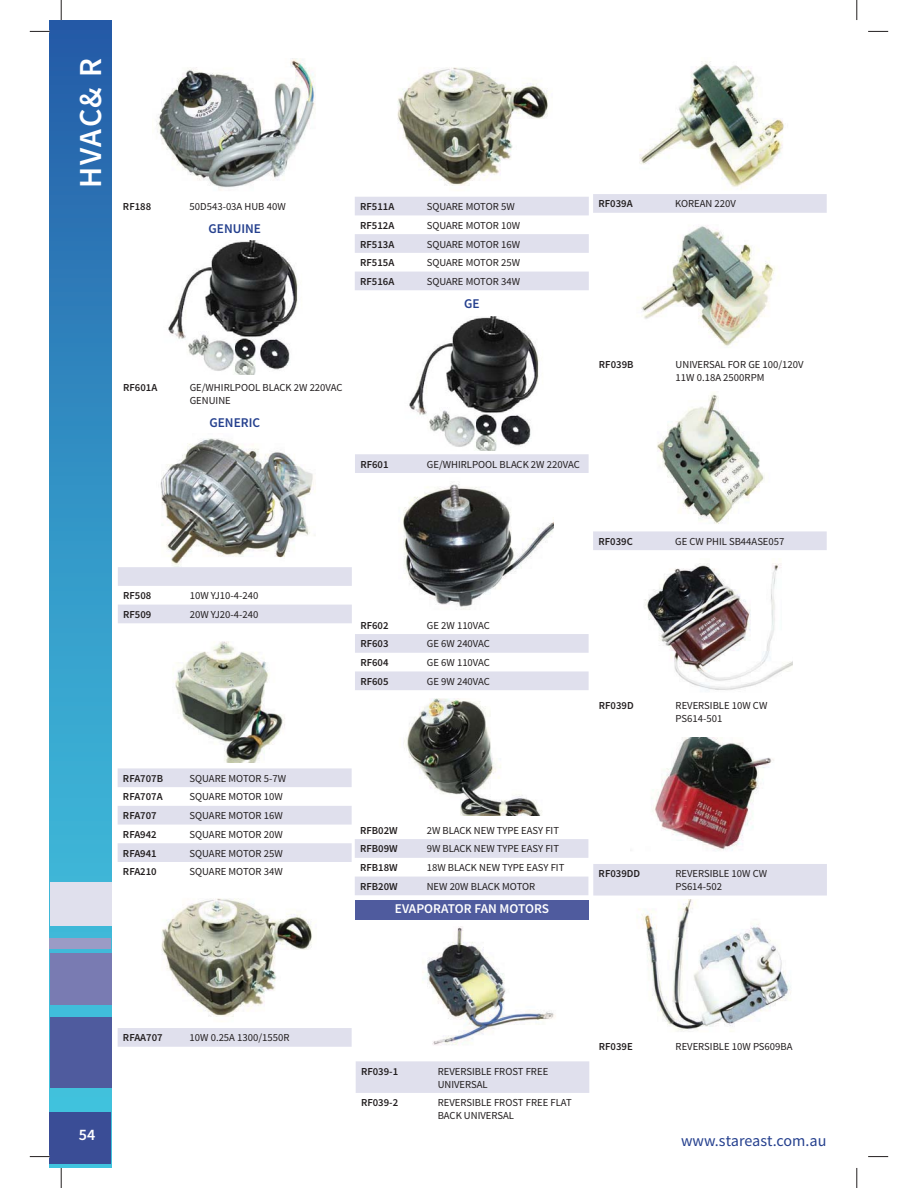
<style>
.page{position:relative;width:918px;height:1188px;background:#fff}
.page>*{position:absolute;margin:0;border:0;box-sizing:border-box;transform-origin:0 0}
.t1{font:600 32.1px "Source Sans Pro";color:#fff}
.t2{font:16.05px "Source Sans Pro";color:#25408e}
.t3{font:600 16.05px "Source Sans Pro";color:#fff}
.t4{font:600 13.35px "Source Sans Pro";letter-spacing:-.005em;color:#fff}
.t5{font:600 13.35px "Source Sans Pro";color:#25408e}
.t6{font:10.65px/12.9px "Source Sans Pro";color:#231f20}
.t7{font:600 10.65px "Source Sans Pro";color:#231f20}
</style>
<div class="page">
<svg style="left:50px;top:20px;width:62px;height:1148px;background:#328fc2"></svg>
<div style="left:50px;top:1017px;width:62px;height:70px;background:#4f5b9e"></div>
<div style="left:50px;top:954px;width:62px;height:51px;background:#797bb2"></div>
<div style="left:50px;top:882px;width:62px;height:43px;background:#e0e0ed"></div>
<div style="left:50px;top:939px;width:61px;height:10px;background:#9b9bc5"></div>
<div style="left:50px;top:1112px;width:61px;height:51px;background:#3a4d96"></div>
<img style="left:160px;top:438px;width:156px;height:129px">
<svg style="left:118px;top:567px;width:234px;height:56px"></svg>
<img style="left:173px;top:641px;width:112px;height:122px">
<img style="left:168px;top:240px;width:130px;height:134px">
<img style="left:156px;top:59px;width:160px;height:132px">
<img style="left:161px;top:898px;width:151px;height:119px">
<img style="left:397px;top:67px;width:151px;height:119px">
<div style="left:118px;top:1028px;width:234px;height:19px;background:#e0e0ed"></div>
<img style="left:422px;top:926px;width:133px;height:119px">
<img style="left:639px;top:61px;width:145px;height:129px">
<img style="left:641px;top:290px;width:128px;height:58px">
<img style="left:657px;top:393px;width:107px;height:131px">
<div style="left:355px;top:900px;width:234px;height:19px;background:#4f5b9e"></div>
<div style="left:356px;top:1061px;width:233px;height:32px;background:#e0e0ed"></div>
<svg style="left:355px;top:194px;width:472px;height:96px"></svg>
<div style="left:593px;top:531px;width:234px;height:19px;background:#e0e0ed"></div>
<img style="left:402px;top:482px;width:152px;height:128px">
<img style="left:404px;top:698px;width:97px;height:70px">
<div style="left:355px;top:454px;width:234px;height:19px;background:#e0e0ed"></div>
<svg style="left:355px;top:634px;width:234px;height:56px"></svg>
<img style="left:645px;top:563px;width:147px;height:128px">
<img style="left:638px;top:900px;width:153px;height:132px">
<img style="left:672px;top:738px;width:102px;height:30px">
<svg style="left:118px;top:768px;width:709px;height:128px"></svg>
<img style="left:409px;top:316px;width:130px;height:134px">
<svg style="left:30px;top:31px;width:20px;height:1px"></svg>
<svg style="left:868px;top:31px;width:20px;height:1px"></svg>
<svg style="left:30px;top:1156px;width:20px;height:1px"></svg>
<svg style="left:868px;top:1156px;width:20px;height:1px"></svg>
<svg style="left:61px;top:0;width:1px;height:20px"></svg>
<svg style="left:61px;top:1168px;width:1px;height:20px"></svg>
<svg style="left:857px;top:0;width:1px;height:20px"></svg>
<svg style="left:857px;top:1168px;width:1px;height:20px"></svg>
<h1 class="t1" style="left:78px;top:188px;width:131px;rotate:-90deg">HVAC&amp; R</h1>
<p class="t7" style="left:123px;top:202px;width:30px">RF188</p>
<p class="t6" style="left:190px;top:201px;width:98px">50D543-03A HUB 40W</p>
<p class="t5" style="left:209px;top:223px;width:54px">GENUINE</p>
<p class="t7" style="left:360px;top:202px;width:36px">RF511A</p>
<p class="t6" style="left:427px;top:201px;width:90px">SQUARE MOTOR 5W</p>
<p class="t7" style="left:360px;top:221px;width:36px">RF512A</p>
<p class="t6" style="left:427px;top:220px;width:95px">SQUARE MOTOR 10W</p>
<p class="t7" style="left:360px;top:240px;width:36px">RF513A</p>
<p class="t6" style="left:427px;top:239px;width:95px">SQUARE MOTOR 16W</p>
<p class="t7" style="left:360px;top:259px;width:36px">RF515A</p>
<p class="t6" style="left:427px;top:257px;width:95px">SQUARE MOTOR 25W</p>
<p class="t7" style="left:360px;top:277px;width:36px">RF516A</p>
<p class="t6" style="left:427px;top:276px;width:95px">SQUARE MOTOR 34W</p>
<p class="t5" style="left:464px;top:298px;width:17px">GE</p>
<p class="t7" style="left:598px;top:200px;width:36px">RF039A</p>
<p class="t6" style="left:675px;top:198px;width:62px">KOREAN 220V</p>
<p class="t7" style="left:123px;top:383px;width:36px">RF601A</p>
<p class="t6" style="left:190px;top:382px;width:154px">GE/WHIRLPOOL BLACK 2W 220VAC<br>GENUINE</p>
<p class="t5" style="left:210px;top:418px;width:52px">GENERIC</p>
<p class="t7" style="left:360px;top:460px;width:30px">RF601</p>
<p class="t6" style="left:427px;top:459px;width:154px">GE/WHIRLPOOL BLACK 2W 220VAC</p>
<p class="t7" style="left:599px;top:361px;width:36px">RF039B</p>
<p class="t6" style="left:676px;top:359px;width:130px">UNIVERSAL FOR GE 100/120V<br>11W 0.18A 2500RPM</p>
<p class="t7" style="left:123px;top:592px;width:30px">RF508</p>
<p class="t6" style="left:190px;top:590px;width:70px">10W YJ10-4-240</p>
<p class="t7" style="left:123px;top:610px;width:30px">RF509</p>
<p class="t6" style="left:190px;top:609px;width:70px">20W YJ20-4-240</p>
<p class="t7" style="left:123px;top:774px;width:42px">RFA707B</p>
<p class="t6" style="left:190px;top:773px;width:98px">SQUARE MOTOR 5-7W</p>
<p class="t7" style="left:123px;top:793px;width:41px">RFA707A</p>
<p class="t6" style="left:190px;top:791px;width:95px">SQUARE MOTOR 10W</p>
<p class="t7" style="left:123px;top:812px;width:35px">RFA707</p>
<p class="t6" style="left:190px;top:810px;width:95px">SQUARE MOTOR 16W</p>
<p class="t7" style="left:123px;top:830px;width:35px">RFA942</p>
<p class="t6" style="left:190px;top:829px;width:95px">SQUARE MOTOR 20W</p>
<p class="t7" style="left:123px;top:849px;width:35px">RFA941</p>
<p class="t6" style="left:190px;top:848px;width:95px">SQUARE MOTOR 25W</p>
<p class="t7" style="left:123px;top:868px;width:35px">RFA210</p>
<p class="t6" style="left:190px;top:866px;width:95px">SQUARE MOTOR 34W</p>
<p class="t7" style="left:360px;top:621px;width:30px">RF602</p>
<p class="t6" style="left:427px;top:620px;width:65px">GE 2W 110VAC</p>
<p class="t7" style="left:360px;top:640px;width:30px">RF603</p>
<p class="t6" style="left:427px;top:638px;width:65px">GE 6W 240VAC</p>
<p class="t7" style="left:360px;top:658px;width:30px">RF604</p>
<p class="t6" style="left:427px;top:657px;width:65px">GE 6W 110VAC</p>
<p class="t7" style="left:360px;top:677px;width:30px">RF605</p>
<p class="t6" style="left:427px;top:676px;width:65px">GE 9W 240VAC</p>
<p class="t7" style="left:598px;top:537px;width:36px">RF039C</p>
<p class="t6" style="left:675px;top:536px;width:111px">GE CW PHIL SB44ASE057</p>
<p class="t7" style="left:599px;top:701px;width:36px">RF039D</p>
<p class="t6" style="left:676px;top:700px;width:93px">REVERSIBLE 10W CW<br>PS614-501</p>
<p class="t7" style="left:360px;top:826px;width:39px">RFB02W</p>
<p class="t6" style="left:427px;top:825px;width:134px">2W BLACK NEW TYPE EASY FIT</p>
<p class="t7" style="left:360px;top:845px;width:39px">RFB09W</p>
<p class="t6" style="left:427px;top:843px;width:134px">9W BLACK NEW TYPE EASY FIT</p>
<p class="t7" style="left:360px;top:864px;width:39px">RFB18W</p>
<p class="t6" style="left:427px;top:862px;width:139px">18W BLACK NEW TYPE EASY FIT</p>
<p class="t7" style="left:360px;top:882px;width:39px">RFB20W</p>
<p class="t6" style="left:427px;top:881px;width:110px">NEW 20W BLACK MOTOR</p>
<p class="t4" style="left:395px;top:904px;width:156px">EVAPORATOR FAN MOTORS</p>
<p class="t7" style="left:599px;top:870px;width:43px">RF039DD</p>
<p class="t6" style="left:675px;top:868px;width:93px">REVERSIBLE 10W CW<br>PS614-502</p>
<p class="t7" style="left:123px;top:1034px;width:41px">RFAA707</p>
<p class="t6" style="left:190px;top:1032px;width:102px">10W 0.25A 1300/1550R</p>
<h2 class="t3" style="left:79px;top:1128px;width:18px">54</h2>
<p class="t7" style="left:361px;top:1067px;width:39px">RF039-1</p>
<p class="t6" style="left:438px;top:1066px;width:112px">REVERSIBLE FROST FREE<br>UNIVERSAL</p>
<p class="t7" style="left:361px;top:1099px;width:39px">RF039-2</p>
<p class="t6" style="left:438px;top:1097px;width:136px">REVERSIBLE FROST FREE FLAT<br>BACK UNIVERSAL</p>
<p class="t7" style="left:599px;top:1043px;width:35px">RF039E</p>
<p class="t6" style="left:676px;top:1041px;width:119px">REVERSIBLE 10W PS609BA</p>
<h2 class="t2" style="left:681px;top:1134px;width:147px">www.stareast.com.au</h2>
</div>
